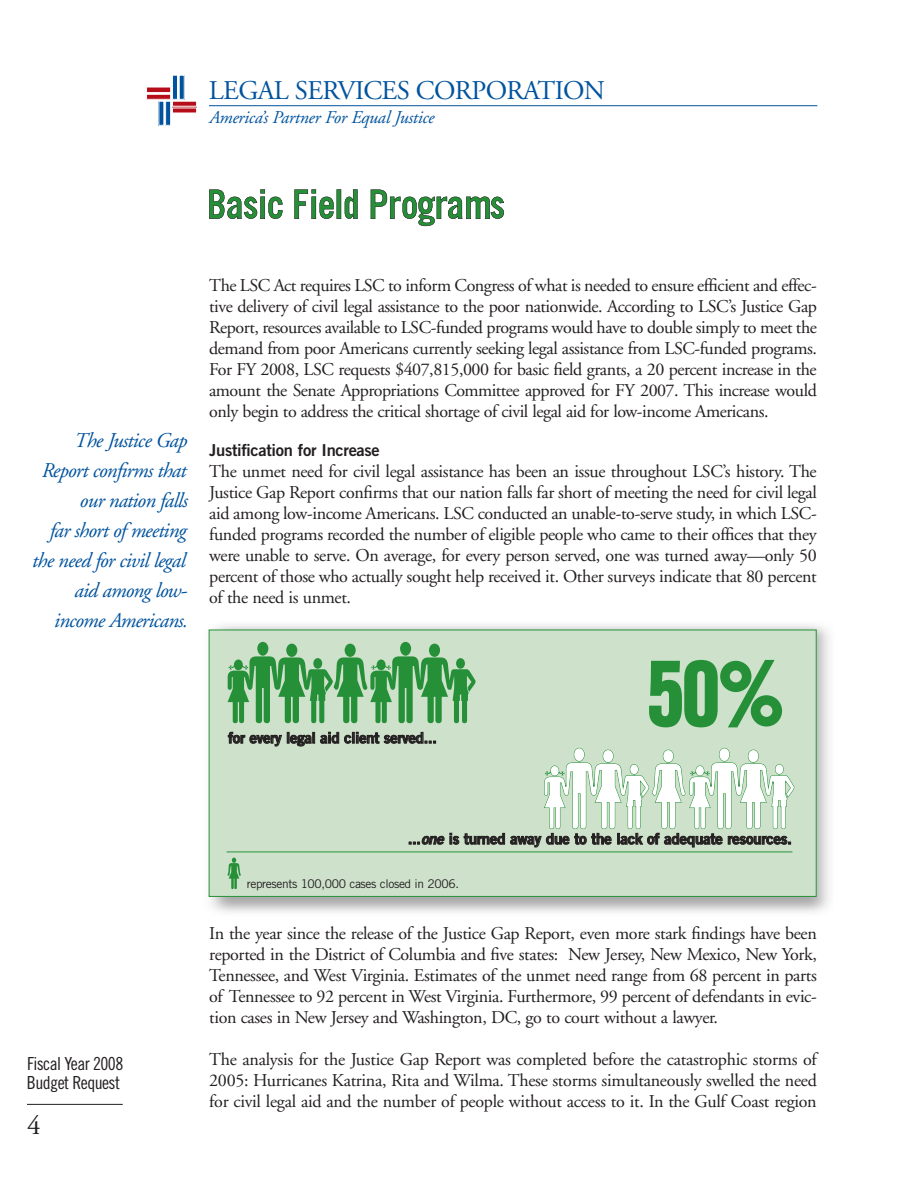
<style>
.page{position:relative;width:918px;height:1188px;background:#fff}
.page>*{position:absolute;margin:0;border:0;box-sizing:border-box;transform-origin:0 0}
.t1{font:87.45px "Trade Gothic Bold Cond Twenty";color:#269039}
.t2{font:27px "Adobe Garamond";letter-spacing:-.025em;color:#01539e}
.t3{font:27px "Adobe Garamond";color:#231f20}
.t4{font:italic 21px/30px "Adobe Garamond";letter-spacing:-.035em;color:#01539e;text-align:right}
.t5{font:18px/21px "Adobe Garamond";letter-spacing:-.02em;color:#231f20;text-align:justify}
.t6{font:italic 18px "Adobe Garamond";letter-spacing:-.015em;color:#01539e}
.t7{font:18px/19.5px "Trade Gothic Cond Eighteen";letter-spacing:-.03em;color:#231f20}
.t8{font:16.5px "Trade Gothic Bold Two";letter-spacing:-.02em;color:#231f20}
.t9{font:15px "Trade Gothic Bold Two";letter-spacing:-.015em;color:#231f20}
.t10{font:12px "Trade Gothic";letter-spacing:-.03em;color:#231f20}
.s1{font-style:italic}
</style>
<div class="page">
<img style="left:208px;top:625px;width:622px;height:288px">
<div style="left:209px;top:630px;width:607px;height:266px;background:#cee1cb"></div>
<div style="left:209px;top:630px;width:607px;height:267px;border:1px solid #269039"></div>
<svg style="left:227px;top:858px;width:14px;height:31px"></svg>
<svg style="left:228px;top:642px;width:248px;height:81px"></svg>
<svg style="left:544px;top:748px;width:250px;height:81px"></svg>
<hr style="left:227px;top:852px;width:565px;height:1px;background:#269039">
<div style="left:159px;top:101px;width:5px;height:24px;background:#01539e"></div>
<div style="left:166px;top:101px;width:5px;height:24px;background:#01539e"></div>
<div style="left:165px;top:101px;width:6px;height:25px;border:1px solid #fff"></div>
<div style="left:172px;top:75px;width:5px;height:24px;background:#01539e"></div>
<div style="left:172px;top:75px;width:6px;height:25px;border:1px solid #fff"></div>
<div style="left:179px;top:75px;width:5px;height:24px;background:#01539e"></div>
<div style="left:147px;top:94px;width:24px;height:5px;background:#b50e1a"></div>
<div style="left:146px;top:94px;width:25px;height:6px;border:1px solid #fff"></div>
<div style="left:147px;top:87px;width:24px;height:6px;background:#b50e1a"></div>
<div style="left:146px;top:87px;width:25px;height:6px;border:1px solid #fff"></div>
<div style="left:172px;top:108px;width:25px;height:5px;background:#b50e1a"></div>
<div style="left:172px;top:101px;width:25px;height:5px;background:#b50e1a"></div>
<hr style="left:209px;top:105px;width:608px;height:1px;background:#01539e">
<svg style="left:209px;top:189px;width:295px;height:37px"></svg>
<hr style="left:27px;top:1104px;width:96px;height:1px;background:#231f20">
<h2 class="t2" style="left:209px;top:80px;width:398px">LEGAL SERVICES CORPORATION</h2>
<p class="t6" style="left:209px;top:110px;width:227px">America’s Partner For Equal Justice</p>
<p class="t4" style="left:32px;top:427px;width:157px">The Justice Gap<br>Report confirms that our nation falls<br>far short of meeting the need for civil legal aid among low&shy;income Americans.</p>
<p class="t5" style="left:209px;top:277px;width:609px">The LSC Act requires LSC to inform Congress of what is needed to ensure efficient and effec&shy;tive delivery of civil legal assistance to the poor nationwide. According to LSC’s Justice Gap Report, resources available to LSC-funded programs would have to double simply to meet the demand from poor Americans currently seeking legal assistance from LSC-funded programs.<br>For FY 2008, LSC requests $407,815,000 for basic field grants, a 20 percent increase in the amount the Senate Appropriations Committee approved for FY 2007. This increase would only begin to address the critical shortage of civil legal aid for low-income Americans.</p>
<p class="t8" style="left:209px;top:444px;width:172px">Justification for Increase</p>
<p class="t5" style="left:209px;top:463px;width:609px">The unmet need for civil legal assistance has been an issue throughout LSC’s history. The Justice Gap Report confirms that our nation falls far short of meeting the need for civil legal aid among low-income Americans. LSC conducted an unable-to-serve study, in which LSC&shy;funded programs recorded the number of eligible people who came to their offices that they were unable to serve. On average, for every person served, one was turned away—only 50 percent of those who actually sought help received it. Other surveys indicate that 80 percent of the need is unmet.</p>
<p class="t9" style="left:228px;top:732px;width:210px">for every legal aid client served...</p>
<h1 class="t1" style="left:646px;top:662px;width:141px">50%</h1>
<p class="t7" style="left:27px;top:1055px;width:98px">Fiscal Year 2008<br>Budget Request</p>
<h2 class="t3" style="left:27px;top:1114px;width:15px">4</h2>
<p class="t9" style="left:408px;top:833px;width:385px">...<span class="s1">one</span> is turned away due to the lack of adequate resources.</p>
<p class="t10" style="left:247px;top:879px;width:214px">represents 100,000 cases closed in 2006.</p>
<p class="t5" style="left:209px;top:925px;width:609px">In the year since the release of the Justice Gap Report, even more stark findings have been reported in the District of Columbia and five states: New Jersey, New Mexico, New York, Tennessee, and West Virginia. Estimates of the unmet need range from 68 percent in parts of Tennessee to 92 percent in West Virginia. Furthermore, 99 percent of defendants in evic&shy;tion cases in New Jersey and Washington, DC, go to court without a lawyer.</p>
<p class="t5" style="left:209px;top:1051px;width:609px">The analysis for the Justice Gap Report was completed before the catastrophic storms of 2005: Hurricanes Katrina, Rita and Wilma. These storms simultaneously swelled the need for civil legal aid and the number of people without access to it. In the Gulf Coast region</p>
</div>
